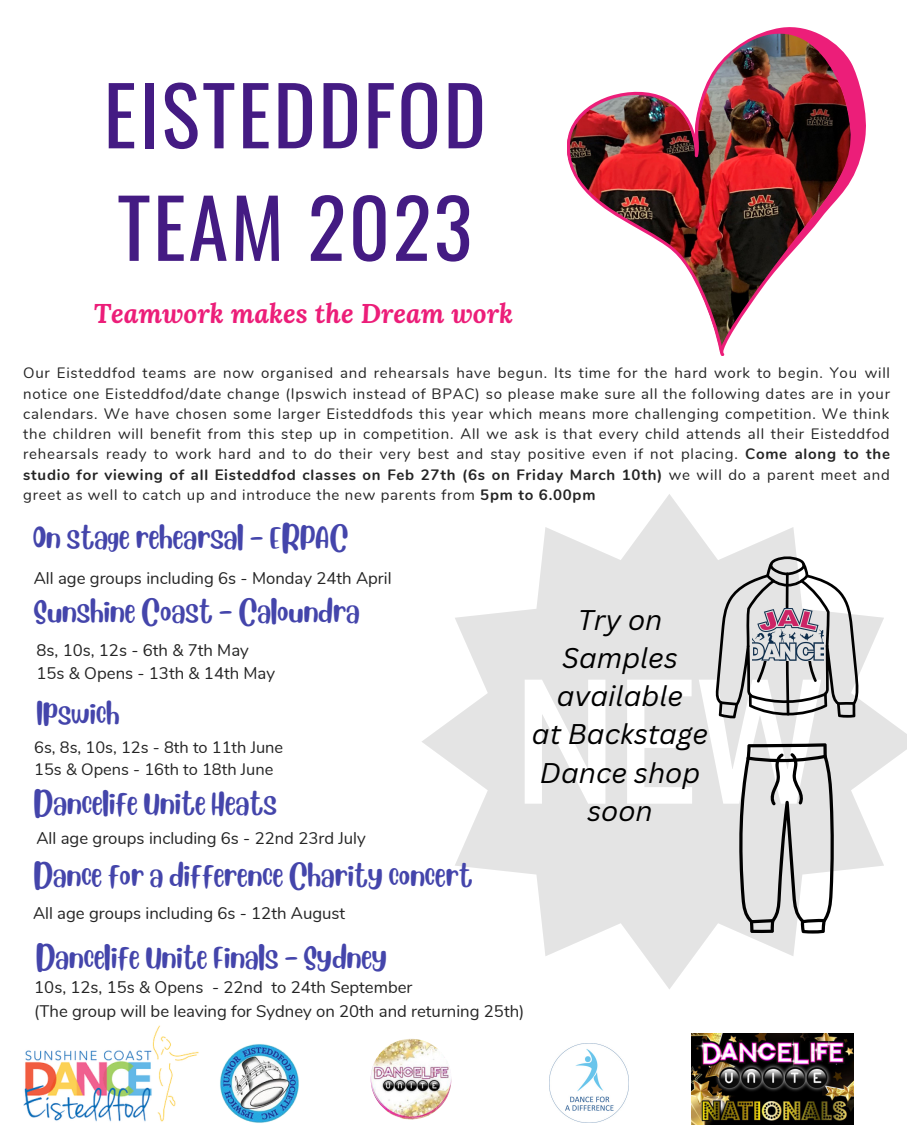
<style>
.page{position:relative;width:907px;height:1134px;background:#fff}
.page>*{position:absolute;margin:0;border:0;box-sizing:border-box;transform-origin:0 0}
.t1{font:80.5px/112.5px "Oswald";letter-spacing:.03em;color:#441b83}
.t2{font:italic 27.7px/38.3px "Canva Sans";color:#000;text-align:center}
.t3{font:italic 700 26.9px "Lora";color:#ec1e79}
.t4{font:23.8px "Blueberry";color:#4445ab}
.t5{font:23.7px "Blueberry";color:#4445ab}
.t6{font:23.6px "Blueberry";color:#4445ab}
.t7{font:23.5px "Blueberry";color:#4445ab}
.t8{font:16.7px/23.3px "Nunito";color:#242424}
.t9{font:16.4px/22.5px "Nunito";color:#242424}
.t10{font:15px/20.3px "Nunito";letter-spacing:.05em;color:#242424;text-align:justify}
.s1{font-weight:700}
</style>
<div class="page">
<img style="left:371px;top:1039px;width:80px;height:80px;border-radius:50%">
<img style="left:220px;top:1043px;width:79px;height:80px;border-radius:50%">
<img style="left:567px;top:27px;width:299px;height:329px">
<img style="left:23px;top:1025px;width:176px;height:97px">
<img style="left:549px;top:1043px;width:79px;height:80px">
<img style="left:692px;top:1034px;width:161px;height:91px">
<svg style="left:422px;top:494px;width:485px;height:495px;fill:#e4e4e4"></svg>
<svg style="left:737px;top:743px;width:97px;height:191px"></svg>
<h1 class="t1" style="left:104px;top:56px;width:384px">EISTEDDFOD<br>TEAM 2023</h1>
<h3 class="t3" style="left:94px;top:295px;width:421px">Teamwork makes the Dream work</h3>
<p class="t10" style="left:23px;top:363px;width:868px">Our Eisteddfod teams are now organised and rehearsals have begun. Its time for the hard work to begin. You will notice one Eisteddfod/date change (Ipswich instead of BPAC) so please make sure all the following dates are in your calendars. We have chosen some larger Eisteddfods this year which means more challenging competition. We think the children will benefit from this step up in competition. All we ask is that every child attends all their Eisteddfod rehearsals ready to work hard and to do their very best and stay positive even if not placing. <span class="s1">Come along to the studio for viewing of all Eisteddfod classes on Feb 27th (6s on Friday March 10th)</span> we will do a parent meet and greet as well to catch up and introduce the new parents from <span class="s1">5pm to 6.00pm</span></p>
<h3 class="t4" style="left:33px;top:520px;width:317px">On stage rehearsal - ERPAC</h3>
<p class="t8" style="left:34px;top:567px;width:359px">All age groups including 6s - Monday 24th April</p>
<h3 class="t4" style="left:34px;top:594px;width:327px">Sunshine Coast - Caloundra</h3>
<p class="t8" style="left:36px;top:638px;width:240px">8s, 10s, 12s - 6th &amp; 7th May<br>15s &amp; Opens - 13th &amp; 14th May</p>
<h3 class="t7" style="left:36px;top:697px;width:85px">Ipswich</h3>
<p class="t9" style="left:34px;top:736px;width:250px">6s, 8s, 10s, 12s - 8th to 11th June<br>15s &amp; Opens - 16th to 18th June</p>
<h3 class="t4" style="left:34px;top:786px;width:244px">Dancelife Unite Heats</h3>
<p class="t8" style="left:36px;top:827px;width:331px">All age groups including 6s - 22nd 23rd July</p>
<h3 class="t6" style="left:34px;top:858px;width:440px">Dance for a difference Charity concert</h3>
<p class="t8" style="left:33px;top:902px;width:314px">All age groups including 6s - 12th August</p>
<h3 class="t5" style="left:36px;top:940px;width:352px">Dancelife Unite Finals - Sydney</h3>
<p class="t8" style="left:34px;top:976px;width:492px">10s, 12s, 15s &amp; Opens - 22nd to 24th September<br>(The group will be leaving for Sydney on 20th and returning 25th)</p>
<h2 class="t2" style="left:532px;top:600px;width:178px">Try on<br>Samples available<br>at Backstage<br>Dance shop soon</h2>
</div>
